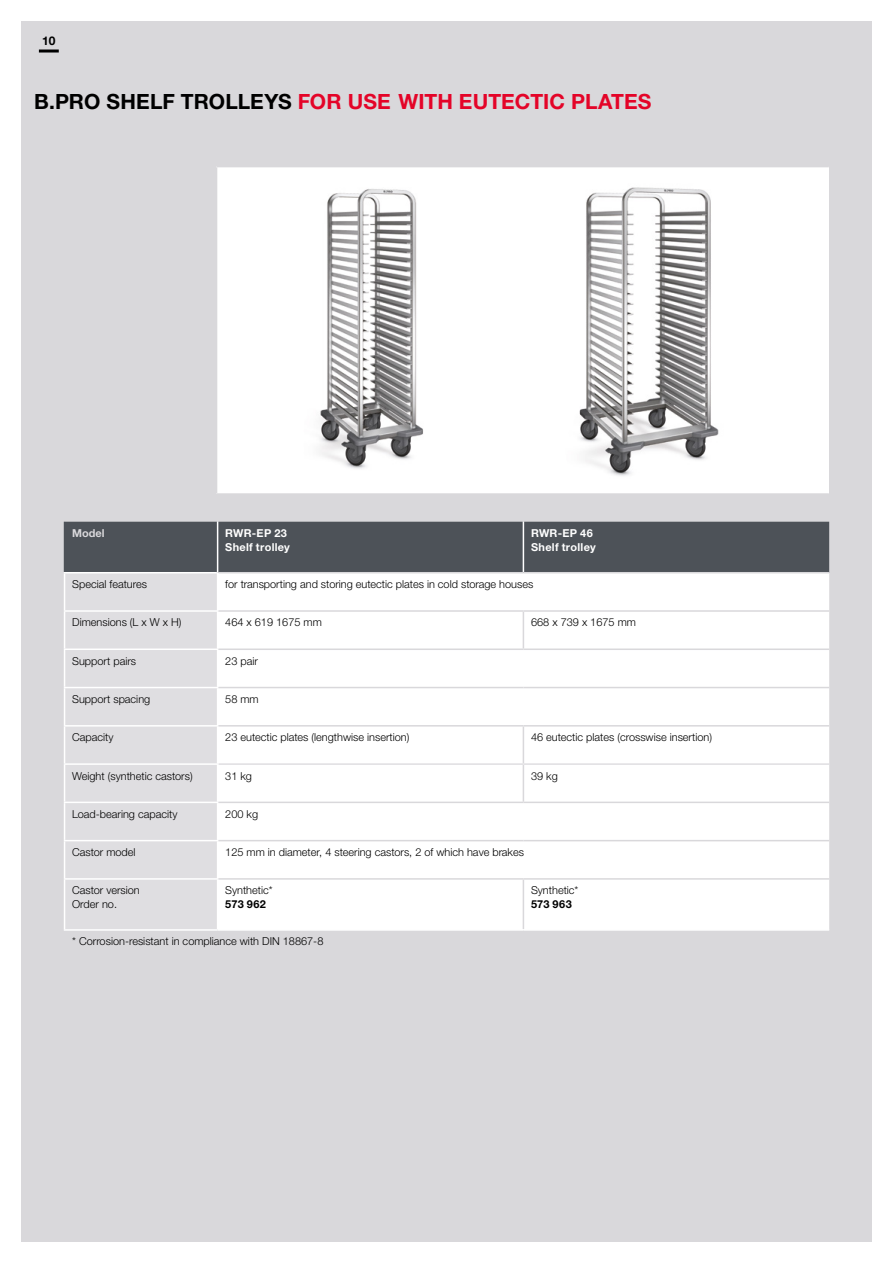
<style>
.page{position:relative;width:893px;height:1263px;background:#fff}
.page>*{position:absolute;margin:0;border:0;box-sizing:border-box;transform-origin:0 0}
.t1{font:700 21px "Helvetica Neue LTW1 G";color:#e40428}
.t2{font:700 12px "Helvetica Neue LTW1 G";color:#000}
.t3{font:300 10.95px/13.5px "Helvetica Neue LTW1 G";color:#000}
.t4{font:700 10.95px/13.5px "Helvetica Neue LTW1 G";letter-spacing:.025em;color:#fff}
.t5{font:700 10.95px "Helvetica Neue LTW1 G";letter-spacing:.02em;color:#000}
.t6{font:700 10.95px "Helvetica Neue LTW1 G";color:#d9d8db}
.s1{color:#000}
</style>
<div class="page">
<div style="left:21px;top:21px;width:851px;height:1221px;background:#d9d8db"></div>
<div style="left:217px;top:167px;width:612px;height:327px;background:#fff"></div>
<hr style="left:217px;top:493px;width:612px;height:2px;background:#d9d8db">
<img style="left:320px;top:189px;width:103px;height:280px">
<img style="left:579px;top:187px;width:140px;height:289px">
<svg style="left:65px;top:573px;width:152px;height:356px"></svg>
<div style="left:218px;top:573px;width:611px;height:356px;background:#fff"></div>
<hr style="left:523px;top:765px;width:1px;height:37px;background:#d9d8db">
<hr style="left:64px;top:725px;width:154px;height:1px;background:#fff">
<hr style="left:64px;top:840px;width:154px;height:1px;background:#fff">
<hr style="left:523px;top:612px;width:1px;height:36px;background:#d9d8db">
<hr style="left:523px;top:880px;width:1px;height:49px;background:#d9d8db">
<hr style="left:64px;top:929px;width:154px;height:2px;background:#fff">
<hr style="left:218px;top:929px;width:305px;height:2px;background:#fff">
<hr style="left:523px;top:929px;width:306px;height:2px;background:#fff">
<hr style="left:218px;top:763px;width:305px;height:2px;background:#dfdee1">
<hr style="left:523px;top:763px;width:306px;height:2px;background:#dfdee1">
<div style="left:64px;top:521px;width:765px;height:51px;background:#4d5258"></div>
<hr style="left:523px;top:522px;width:1px;height:50px;background:#fff">
<hr style="left:64px;top:522px;width:1px;height:50px;background:#4d5258">
<hr style="left:217px;top:522px;width:1px;height:51px;background:#fff">
<hr style="left:64px;top:612px;width:1px;height:36px;background:#fff">
<hr style="left:64px;top:650px;width:1px;height:37px;background:#fff">
<hr style="left:64px;top:688px;width:1px;height:37px;background:#fff">
<hr style="left:64px;top:726px;width:1px;height:37px;background:#fff">
<hr style="left:64px;top:765px;width:1px;height:37px;background:#fff">
<hr style="left:64px;top:803px;width:1px;height:37px;background:#fff">
<hr style="left:64px;top:841px;width:1px;height:37px;background:#fff">
<hr style="left:64px;top:880px;width:1px;height:49px;background:#fff">
<hr style="left:64px;top:648px;width:154px;height:2px;background:#fff">
<hr style="left:64px;top:878px;width:154px;height:2px;background:#fff">
<hr style="left:64px;top:687px;width:154px;height:1px;background:#fff">
<hr style="left:217px;top:612px;width:1px;height:36px;background:#fff">
<hr style="left:217px;top:726px;width:1px;height:37px;background:#fff">
<hr style="left:217px;top:765px;width:1px;height:37px;background:#fff">
<hr style="left:217px;top:880px;width:1px;height:49px;background:#fff">
<hr style="left:64px;top:763px;width:154px;height:2px;background:#fff">
<hr style="left:523px;top:726px;width:1px;height:37px;background:#d9d8db">
<hr style="left:64px;top:572px;width:153px;height:1px;background:#fff">
<hr style="left:64px;top:573px;width:1px;height:37px;background:#fff">
<hr style="left:64px;top:610px;width:154px;height:2px;background:#fff">
<hr style="left:64px;top:802px;width:154px;height:1px;background:#fff">
<hr style="left:218px;top:725px;width:305px;height:1px;background:#d9d8db">
<hr style="left:523px;top:725px;width:306px;height:1px;background:#d9d8db">
<hr style="left:217px;top:688px;width:1px;height:37px;background:#fff">
<hr style="left:217px;top:841px;width:1px;height:37px;background:#fff">
<hr style="left:218px;top:878px;width:305px;height:2px;background:#d9d8db">
<hr style="left:523px;top:878px;width:306px;height:2px;background:#d9d8db">
<hr style="left:218px;top:610px;width:305px;height:2px;background:#d9d8db">
<hr style="left:523px;top:610px;width:306px;height:2px;background:#d9d8db">
<hr style="left:217px;top:573px;width:1px;height:37px;background:#fff">
<hr style="left:218px;top:648px;width:305px;height:2px;background:#d9d8db">
<hr style="left:523px;top:648px;width:306px;height:2px;background:#d9d8db">
<hr style="left:218px;top:687px;width:305px;height:1px;background:#d9d8db">
<hr style="left:523px;top:687px;width:306px;height:1px;background:#d9d8db">
<hr style="left:217px;top:650px;width:1px;height:37px;background:#fff">
<hr style="left:218px;top:802px;width:305px;height:1px;background:#d9d8db">
<hr style="left:523px;top:802px;width:306px;height:1px;background:#d9d8db">
<hr style="left:218px;top:840px;width:305px;height:1px;background:#d9d8db">
<hr style="left:523px;top:840px;width:306px;height:1px;background:#d9d8db">
<hr style="left:217px;top:803px;width:1px;height:37px;background:#fff">
<hr style="left:39px;top:50px;width:20px;height:3px;background:#000">
<p class="t2" style="left:42px;top:33px;width:15px">10</p>
<h1 class="t1" style="left:34px;top:88px;width:619px"><span class="s1">B.PRO SHELF TROLLEYS</span> FOR USE WITH EUTECTIC PLATES</h1>
<p class="t6" style="left:72px;top:526px;width:34px">Model</p>
<p class="t4" style="left:225px;top:526px;width:66px">RWR-EP 23<br>Shelf trolley</p>
<p class="t4" style="left:531px;top:526px;width:66px">RWR-EP 46<br>Shelf trolley</p>
<p class="t3" style="left:72px;top:577px;width:76px">Special features</p>
<p class="t3" style="left:225px;top:577px;width:310px">for transporting and storing eutectic plates in cold storage houses</p>
<p class="t3" style="left:72px;top:616px;width:111px">Dimensions (L x W x H)</p>
<p class="t3" style="left:225px;top:616px;width:98px">464 x 619 1675 mm</p>
<p class="t3" style="left:531px;top:616px;width:106px">668 x 739 x 1675 mm</p>
<p class="t3" style="left:72px;top:654px;width:65px">Support pairs</p>
<p class="t3" style="left:225px;top:654px;width:34px">23 pair</p>
<p class="t3" style="left:72px;top:692px;width:80px">Support spacing</p>
<p class="t3" style="left:225px;top:692px;width:35px">58 mm</p>
<p class="t3" style="left:72px;top:731px;width:43px">Capacity</p>
<p class="t3" style="left:225px;top:731px;width:186px">23 eutectic plates (lengthwise insertion)</p>
<p class="t3" style="left:531px;top:731px;width:182px">46 eutectic plates (crosswise insertion)</p>
<p class="t3" style="left:72px;top:769px;width:122px">Weight (synthetic castors)</p>
<p class="t3" style="left:225px;top:769px;width:28px">31 kg</p>
<p class="t3" style="left:531px;top:769px;width:28px">39 kg</p>
<p class="t3" style="left:72px;top:807px;width:107px">Load-bearing capacity</p>
<p class="t3" style="left:225px;top:807px;width:34px">200 kg</p>
<p class="t3" style="left:72px;top:845px;width:65px">Castor model</p>
<p class="t3" style="left:225px;top:845px;width:300px">125 mm in diameter, 4 steering castors, 2 of which have brakes</p>
<p class="t3" style="left:72px;top:884px;width:69px">Castor version<br>Order no.</p>
<p class="t3" style="left:225px;top:884px;width:49px">Synthetic*</p>
<p class="t3" style="left:531px;top:884px;width:49px">Synthetic*</p>
<p class="t5" style="left:531px;top:897px;width:42px">573 963</p>
<p class="t5" style="left:225px;top:897px;width:42px">573 962</p>
<p class="t3" style="left:72px;top:935px;width:253px">* Corrosion-resistant in compliance with DIN 18867-8</p>
</div>
